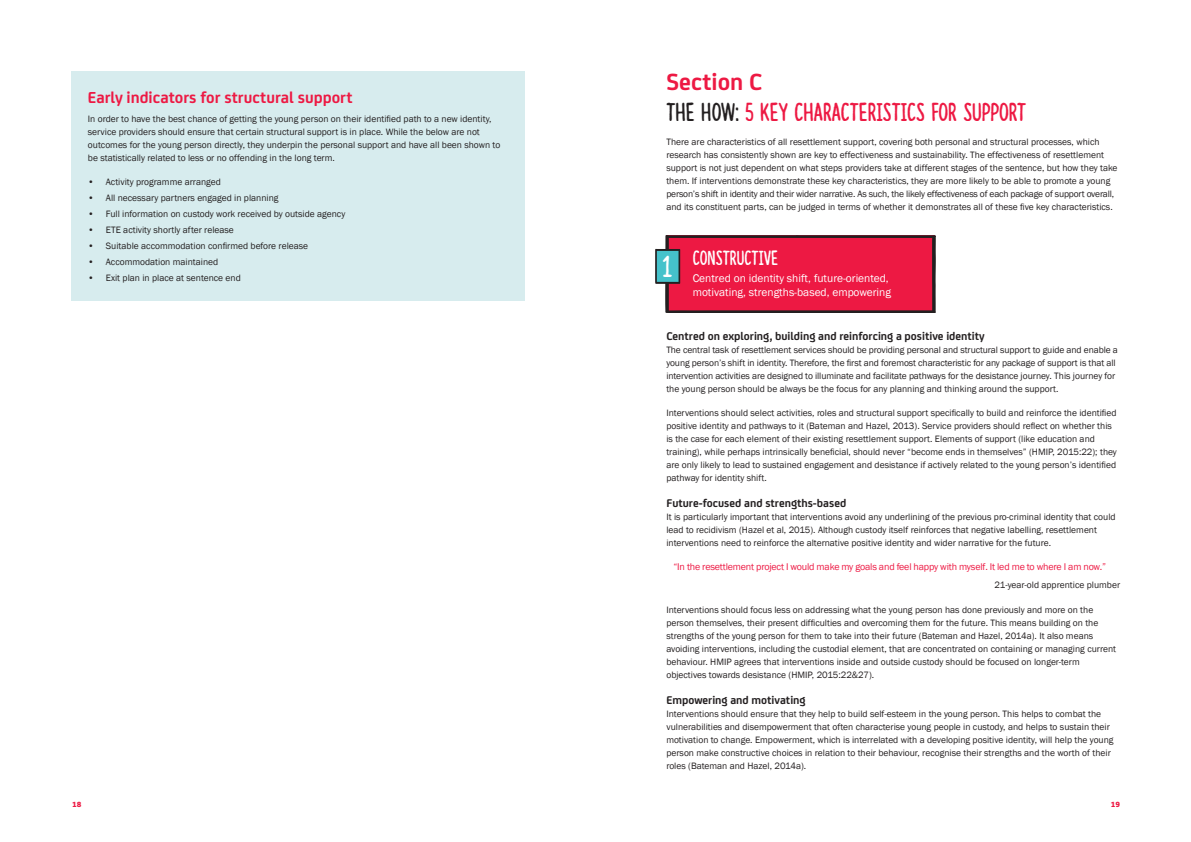
<style>
.page{position:relative;width:1191px;height:842px;background:#fff}
.page>*{position:absolute;margin:0;border:0;box-sizing:border-box;transform-origin:0 0}
.t1{font:30.2px "Lazingonasunnyafternoon";color:#fff}
.body_copy_franklin_g{font:26px "Lazingonasunnyafternoon";color:#ed1943}
.body_copy_franklin_g-2{font:700 25px "FS Joey";color:#ed1943}
.t2{font:20.7px "Lazingonasunnyafternoon";color:#fff}
.Subhead_17pt{font:700 17px "FS Joey";color:#ed1943}
.sub_sub_head{font:700 12px "FS Joey";color:#231f20}
.t3{font:11.4px/13.7px "Franklin Gothic";color:#fff}
.New_Quotes{font:10px "Franklin Gothic";letter-spacing:-.015em;color:#ed1943}
.body_copy_franklin_g-3{font:9.5px/13px "Franklin Gothic";color:#231f20}
.t4{font:800 8px "FS Joey";color:#ed1943}
.s1{color:#231f20}
</style>
<div class="page">
<div style="left:71px;top:71px;width:453px;height:229px;background:#d7ecee"></div>
<svg style="left:655px;top:235px;width:281px;height:78px;background:#d52348"></svg>
<p class="Subhead_17pt" style="left:88px;top:85px;width:266px">Early indicators for structural support</p>
<p class="body_copy_franklin_g-3" style="left:88px;top:113px;width:414px">In order to have the best chance of getting the young person on their identified path to a new identity, service providers should ensure that certain structural support is in place. While the below are not outcomes for the young person directly, they underpin the personal support and have all been shown to be statistically related to less or no offending in the long term.</p>
<p class="body_copy_franklin_g-3" style="left:88px;top:176px;width:135px">• Activity programme arranged</p>
<p class="body_copy_franklin_g-3" style="left:88px;top:192px;width:192px">• All necessary partners engaged in planning</p>
<p class="body_copy_franklin_g-3" style="left:88px;top:208px;width:259px">• Full information on custody work received by outside agency</p>
<p class="body_copy_franklin_g-3" style="left:88px;top:224px;width:147px">• ETE activity shortly after release</p>
<p class="body_copy_franklin_g-3" style="left:88px;top:239px;width:222px">• Suitable accommodation confirmed before release</p>
<p class="body_copy_franklin_g-3" style="left:88px;top:255px;width:132px">• Accommodation maintained</p>
<p class="body_copy_franklin_g-3" style="left:88px;top:271px;width:154px">• Exit plan in place at sentence end</p>
<p class="body_copy_franklin_g-2" style="left:666px;top:63px;width:97px">Section C</p>
<p class="body_copy_franklin_g" style="left:666px;top:96px;width:361px"><span class="s1">THE HOW:</span> 5 KEY CHARACTERISTICS FOR SUPPORT</p>
<p class="body_copy_franklin_g-3" style="left:666px;top:136px;width:453px">There are characteristics of all resettlement support, covering both personal and structural processes, which research has consistently shown are key to effectiveness and sustainability. The effectiveness of resettlement support is not just dependent on what steps providers take at different stages of the sentence, but how they take them. If interventions demonstrate these key characteristics, they are more likely to be able to promote a young person’s shift in identity and their wider narrative. As such, the likely effectiveness of each package of support overall, and its constituent parts, can be judged in terms of whether it demonstrates all of these five key characteristics.</p>
<h1 class="t1" style="left:663px;top:249px;width:11px">1</h1>
<h3 class="t2" style="left:692px;top:245px;width:87px">CONSTRUCTIVE</h3>
<p class="t3" style="left:692px;top:271px;width:200px">Centred on identity shift, future-oriented, motivating, strengths-based, empowering</p>
<p class="sub_sub_head" style="left:666px;top:327px;width:320px">Centred on exploring, building and reinforcing a positive identity</p>
<p class="body_copy_franklin_g-3" style="left:666px;top:343px;width:453px">The central task of resettlement services should be providing personal and structural support to guide and enable a young person’s shift in identity. Therefore, the first and foremost characteristic for any package of support is that all intervention activities are designed to illuminate and facilitate pathways for the desistance journey. This journey for the young person should be always be the focus for any planning and thinking around the support.</p>
<p class="body_copy_franklin_g-3" style="left:666px;top:407px;width:452px">Interventions should select activities, roles and structural support specifically to build and reinforce the identified positive identity and pathways to it (Bateman and Hazel, 2013). Service providers should reflect on whether this is the case for each element of their existing resettlement support. Elements of support (like education and training), while perhaps intrinsically beneficial, should never “become ends in themselves” (HMIP, 2015:22); they are only likely to lead to sustained engagement and desistance if actively related to the young person’s identified pathway for identity shift.</p>
<p class="sub_sub_head" style="left:666px;top:494px;width:181px">Future-focused and strengths-based</p>
<p class="body_copy_franklin_g-3" style="left:666px;top:511px;width:451px">It is particularly important that interventions avoid any underlining of the previous pro-criminal identity that could lead to recidivism (Hazel et al, 2015). Although custody itself reinforces that negative labelling, resettlement interventions need to reinforce the alternative positive identity and wider narrative for the future.</p>
<p class="New_Quotes" style="left:673px;top:560px;width:434px">“In the resettlement project I would make my goals and feel happy with myself. It led me to where I am now.”</p>
<p class="body_copy_franklin_g-3" style="left:994px;top:579px;width:127px">21-year-old apprentice plumber</p>
<p class="body_copy_franklin_g-3" style="left:666px;top:603px;width:451px">Interventions should focus less on addressing what the young person has done previously and more on the person themselves, their present difficulties and overcoming them for the future. This means building on the strengths of the young person for them to take into their future (Bateman and Hazel, 2014a). It also means avoiding interventions, including the custodial element, that are concentrated on containing or managing current behaviour. HMIP agrees that interventions inside and outside custody should be focused on longer-term objectives towards desistance (HMIP, 2015:22&amp;27).</p>
<p class="sub_sub_head" style="left:666px;top:691px;width:141px">Empowering and motivating</p>
<p class="body_copy_franklin_g-3" style="left:666px;top:708px;width:449px">Interventions should ensure that they help to build self-esteem in the young person. This helps to combat the vulnerabilities and disempowerment that often characterise young people in custody, and helps to sustain their motivation to change. Empowerment, which is interrelated with a developing positive identity, will help the young person make constructive choices in relation to their behaviour, recognise their strengths and the worth of their roles (Bateman and Hazel, 2014a).</p>
<p class="t4" style="left:72px;top:798px;width:11px">18</p>
<p class="t4" style="left:1110px;top:798px;width:11px">19</p>
</div>
